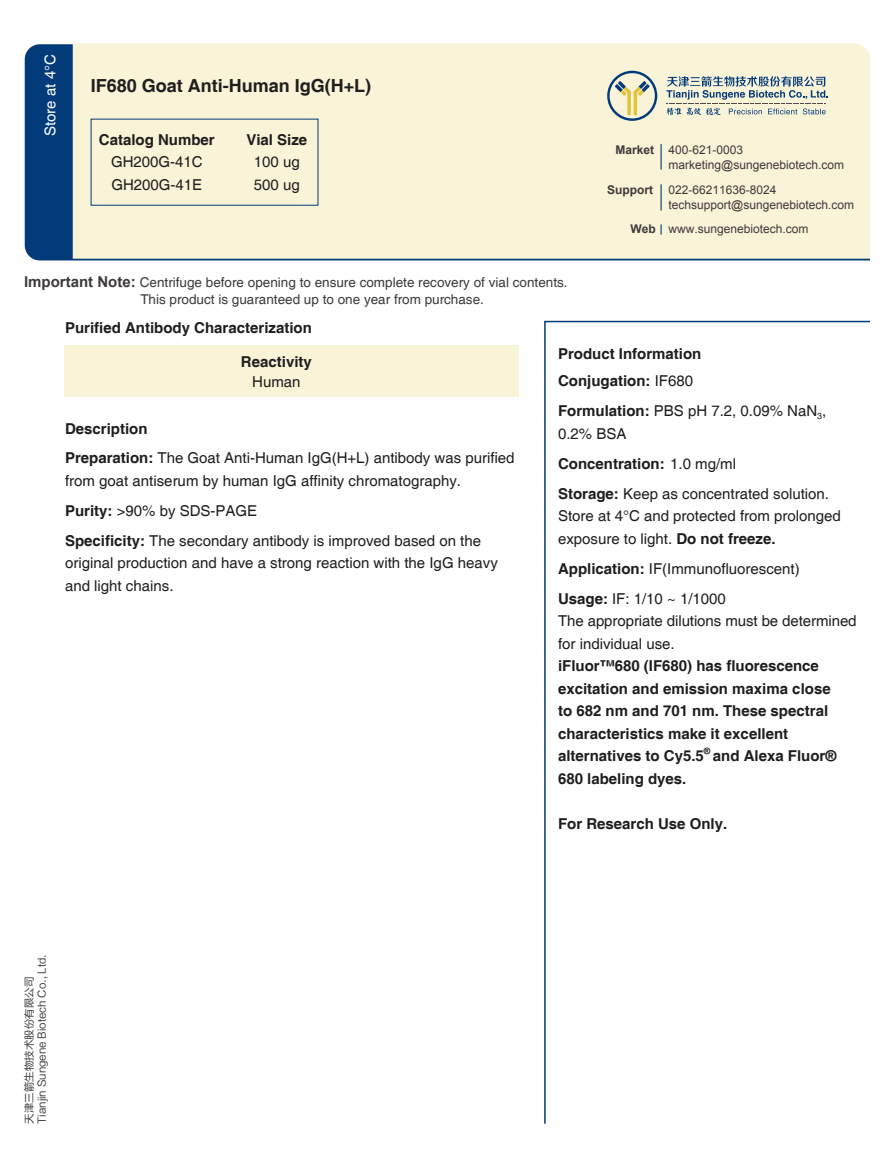
<style>
.page{position:relative;width:893px;height:1149px;background:#fff}
.page>*{position:absolute;margin:0;border:0;box-sizing:border-box;transform-origin:0 0}
.t1{font:700 18px "Helvetica";color:#1f1e1d}
.t2{font:15px/22.5px "Helvetica";color:#1f1e1d}
.t3{font:700 15px/22.5px "Helvetica";color:#1f1e1d}
.t4{font:15px "Helvetica";color:#fff}
.t5{font:13.5px/16.2px "Helvetica";color:#3d3a39}
.t6{font:12px/14.9px "Arial";color:#3d3a39}
.t7{font:700 12px "Arial";color:#3d3a39}
.t8{font:10.5px/12.6px "FZLTHK GBK1 0";color:#3d3a39}
.t9{font:700 8.7px "Helvetica";color:#1f1e1d}
.s1{font-family:"Arial";font-weight:700;font-size:15px}
.s2{font-weight:700}
.s3{font-weight:400}
</style>
<div class="page">
<div style="left:65px;top:344px;width:454px;height:52px;background:#f9f3d8"></div>
<svg style="left:544px;top:320px;width:327px;height:804px"></svg>
<svg style="left:25px;top:44px;width:845px;height:216px;background:#e5e4d0"></svg>
<p class="t4" style="left:42px;top:136px;width:83px;rotate:-90deg">Store at 4°C</p>
<p class="t1" style="left:91px;top:74px;width:282px">IF680 Goat Anti-Human IgG(H+L)</p>
<p class="t3" style="left:99px;top:129px;width:117px">Catalog Number</p>
<p class="t2" style="left:111px;top:151px;width:93px">GH200G-41C<br>GH200G-41E</p>
<p class="t3" style="left:246px;top:129px;width:62px">Vial Size</p>
<p class="t2" style="left:254px;top:151px;width:47px">100 ug<br>500 ug</p>
<p class="t5" style="left:140px;top:275px;width:429px;text-indent:-116px"><span class="s1">Important Note:</span> Centrifuge before opening to ensure complete recovery of vial contents.<br>This product is guaranteed up to one year from purchase.</p>
<p class="t6" style="left:668px;top:142px;width:177px;text-indent:-53px"><span class="s2">Market</span> 400-621-0003 marketing@sungenebiotech.com</p>
<p class="t7" style="left:607px;top:182px;width:47px">Support</p>
<p class="t6" style="left:668px;top:182px;width:187px">022-66211636-8024 techsupport@sungenebiotech.com</p>
<p class="t6" style="left:630px;top:222px;width:180px"><span class="s2">Web</span> www.sungenebiotech.com</p>
<p class="t3" style="left:65px;top:317px;width:248px">Purified Antibody Characterization</p>
<p class="t3" style="left:241px;top:351px;width:72px">Reactivity</p>
<p class="t2" style="left:252px;top:371px;width:50px">Human</p>
<p class="t2" style="left:65px;top:415px;width:451px;line-height:29px"><span class="s2">Description<br>Preparation:</span> The Goat Anti-Human IgG(H+L) antibody was purified</p>
<p class="t2" style="left:65px;top:466px;width:418px;line-height:30px">from goat antiserum by human IgG affinity chromatography.<br><span class="s2">Purity:</span> &gt;90% by SDS-PAGE<br><span class="s2">Specificity:</span> The secondary antibody is improved based on the</p>
<p class="t2" style="left:65px;top:552px;width:434px">original production and have a strong reaction with the IgG heavy and light chains.</p>
<p class="t3" style="left:558px;top:341px;width:145px;line-height:27.2px">Product Information<br>Conjugation: <span class="s3">IF680</span></p>
<p class="t2" style="left:558px;top:400px;width:270px"><span class="s2">Formulation:</span> PBS pH 7.2, 0.09% NaN<sub>3</sub>,<br>0.2% BSA</p>
<p class="t2" style="left:558px;top:449px;width:272px;line-height:30px"><span class="s2">Concentration:</span> 1.0 mg/ml<br><span class="s2">Storage:</span> Keep as concentrated solution.</p>
<p class="t2" style="left:558px;top:505px;width:284px">Store at 4°C and protected from prolonged exposure to light. <span class="s2">Do not freeze.</span></p>
<p class="t2" style="left:558px;top:554px;width:243px;line-height:30px"><span class="s2">Application:</span> IF(Immunofluorescent)<br><span class="s2">Usage:</span> IF: 1/10 ~ 1/1000</p>
<p class="t2" style="left:558px;top:610px;width:300px">The appropriate dilutions must be determined for individual use.</p>
<p class="t3" style="left:558px;top:655px;width:274px">iFluor™680 (IF680) has fluorescence excitation and emission maxima close to 682 nm and 701 nm. These spectral characteristics make it excellent alternatives to Cy5.5</p>
<p class="t9" style="left:704px;top:745px;width:8px">®</p>
<p class="t3" style="left:713px;top:745px;width:125px">and Alexa Fluor®</p>
<p class="t3" style="left:558px;top:768px;width:130px">680 labeling dyes.</p>
<p class="t3" style="left:558px;top:813px;width:171px">For Research Use Only.</p>
<p class="t8" style="left:23px;top:1123px;width:171px;rotate:-90deg">天津三箭生物技术股份有限公司<br>Tianjin Sungene Biotech Co., Ltd.</p>
</div>
